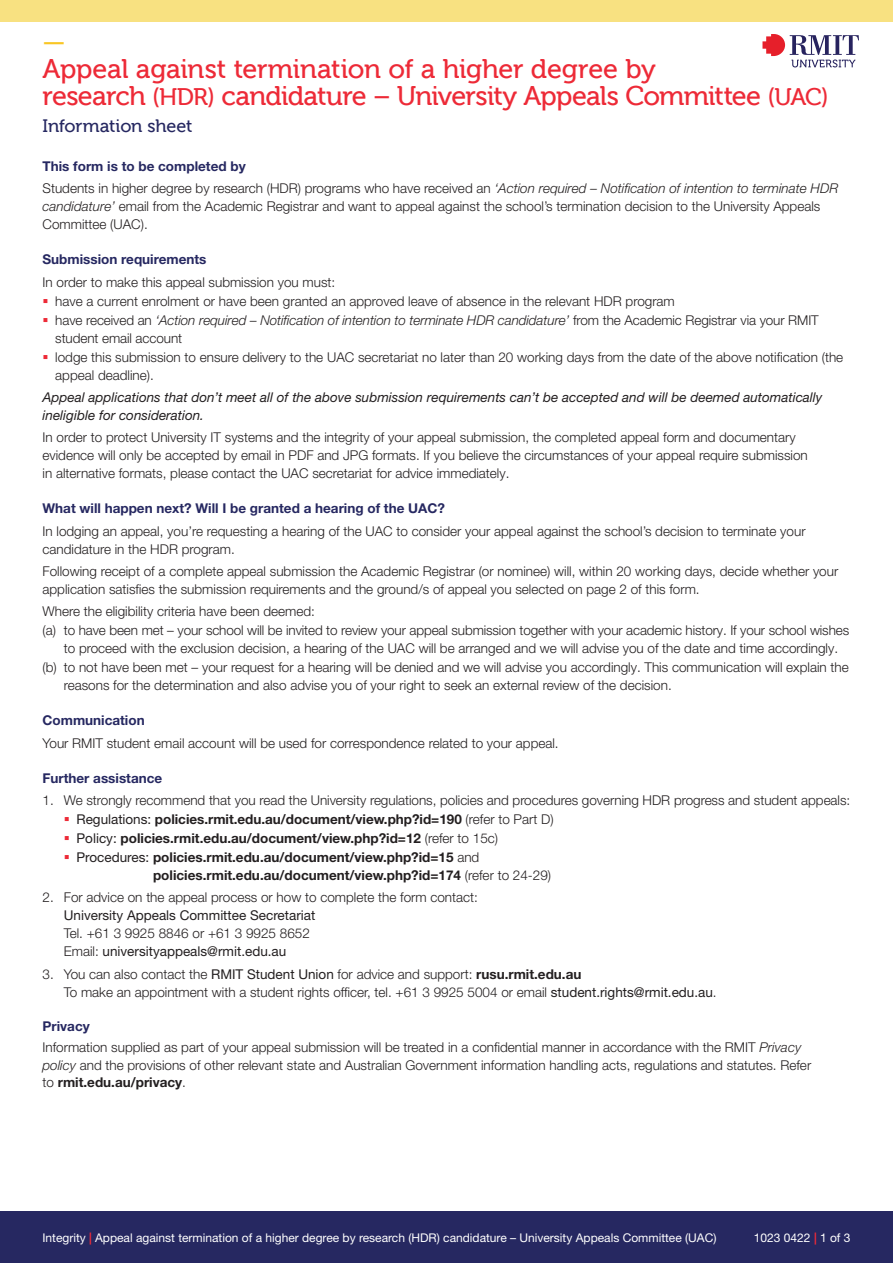
<style>
.page{position:relative;width:893px;height:1263px;background:#fff}
.page>*{position:absolute;margin:0;border:0;box-sizing:border-box;transform-origin:0 0}
.t1{font:27px/27px "Museo 500";letter-spacing:-.015em;color:#ed2a37}
.t2{font:27px "Museo 500";color:#f9c624}
.t3{font:18px "Museo 500";letter-spacing:-.01em;color:#262861}
.t4{font:300 13.5px/18px "Helvetica Neue LT Pro";color:#231f20}
.t5{font:700 13.5px/18px "Helvetica Neue LT Pro";color:#231f20}
.t6{font:italic 13.5px/18px "Helvetica Neue LT Pro";color:#231f20}
.t7{font:700 13.5px "Helvetica Neue LT Pro";color:#262861}
.t8{font:13.5px "Helvetica Neue LT Pro";color:#231f20}
.t9{font:12px "Helvetica Neue LT Pro";color:#fff}
.s1{font-size:24px}
.s2{font-weight:700;color:#262861}
.s3{font-style:italic}
.s4{color:#ed2a37}
.s5{font-weight:400}
.s6{font-weight:300}
.s7{font-weight:700}
.s8{font-weight:700;color:#ed2a37}
</style>
<div class="page">
<svg style="left:762px;top:34px;width:97px;height:33px"></svg>
<div style="left:0;top:1212px;width:893px;height:51px;background:#262861"></div>
<div style="left:0;top:0;width:893px;height:21px;background:#f8e181"></div>
<h1 class="t2" style="left:43px;top:27px;width:25px">—</h1>
<h1 class="t1" style="left:43px;top:56px;width:788px">Appeal against termination of a higher degree by<br>research <span class="s1">(HDR)</span> candidature – University Appeals Committee <span class="s1">(UAC)</span></h1>
<h2 class="t3" style="left:43px;top:116px;width:151px">Information sheet</h2>
<p class="t4" style="left:43px;top:155px;width:797px;line-height:22.2px"><span class="s2">This form is to be completed by<br></span>Students in higher degree by research (HDR) programs who have received an <span class="s3">‘Action required – Notification of intention to terminate HDR</span></p>
<p class="t4" style="left:43px;top:197px;width:779px"><span class="s3">candidature’</span> email from the Academic Registrar and want to appeal against the school’s termination decision to the University Appeals<br>Committee (UAC).</p>
<p class="t7" style="left:43px;top:251px;width:165px">Submission requirements</p>
<p class="t4" style="left:43px;top:273px;width:294px">In order to make this appeal submission you must:</p>
<p class="t4" style="left:43px;top:292px;width:634px"><span class="s4">▪</span> have a current enrolment or have been granted an approved leave of absence in the relevant HDR program</p>
<p class="t4" style="left:55px;top:311px;width:765px;text-indent:-13px"><span class="s4">▪</span> have received an <span class="s3">‘Action required – Notification of intention to terminate HDR candidature’</span> from the Academic Registrar via your RMIT student email account</p>
<p class="t4" style="left:55px;top:348px;width:789px;text-indent:-13px"><span class="s4">▪</span> lodge this submission to ensure delivery to the UAC secretariat no later than 20 working days from the date of the above notification (the appeal deadline).</p>
<p class="t6" style="left:43px;top:388px;width:781px">Appeal applications that don’t meet all of the above submission requirements can’t be accepted and will be deemed automatically ineligible for consideration.</p>
<p class="t4" style="left:43px;top:428px;width:767px">In order to protect University IT systems and the integrity of your appeal submission, the completed appeal form and documentary evidence will only be accepted by email in PDF and JPG formats. If you believe the circumstances of your appeal require submission in alternative formats, please contact the UAC secretariat for advice immediately.</p>
<p class="t7" style="left:43px;top:500px;width:404px">What will happen next? Will I be granted a hearing of the UAC?</p>
<p class="t4" style="left:43px;top:522px;width:764px">In lodging an appeal, you’re requesting a hearing of the UAC to consider your appeal against the school’s decision to terminate your candidature in the HDR program.</p>
<p class="t4" style="left:43px;top:562px;width:797px">Following receipt of a complete appeal submission the Academic Registrar (or nominee) will, within 20 working days, decide whether your application satisfies the submission requirements and the ground/s of appeal you selected on page 2 of this form.</p>
<p class="t4" style="left:43px;top:602px;width:274px">Where the eligibility criteria have been deemed:</p>
<p class="t4" style="left:43px;top:621px;width:808px">(a) to have been met – your school will be invited to review your appeal submission together with your academic history. If your school wishes</p>
<p class="t4" style="left:64px;top:639px;width:776px">to proceed with the exclusion decision, a hearing of the UAC will be arranged and we will advise you of the date and time accordingly.</p>
<p class="t4" style="left:43px;top:658px;width:808px">(b) to not have been met – your request for a hearing will be denied and we will advise you accordingly. This communication will explain the</p>
<p class="t4" style="left:64px;top:676px;width:609px">reasons for the determination and also advise you of your right to seek an external review of the decision.</p>
<p class="t7" style="left:43px;top:712px;width:104px">Communication</p>
<p class="t4" style="left:43px;top:733px;width:518px">Your RMIT student email account will be used for correspondence related to your appeal.</p>
<p class="t7" style="left:43px;top:769px;width:121px">Further assistance</p>
<p class="t4" style="left:43px;top:791px;width:809px">1. We strongly recommend that you read the University regulations, policies and procedures governing HDR progress and student appeals:</p>
<p class="t5" style="left:64px;top:810px;width:491px"><span class="s4">▪</span> <span class="s5">Regulations:</span> policies.rmit.edu.au/document/view.php?id=190 <span class="s6">(refer to Part D)</span></p>
<p class="t5" style="left:64px;top:829px;width:436px"><span class="s4">▪</span> <span class="s5">Policy:</span> policies.rmit.edu.au/document/view.php?id=12 <span class="s6">(refer to 15c)</span></p>
<p class="t5" style="left:153px;top:848px;width:400px;text-indent:-89px"><span class="s4">▪</span> <span class="s5">Procedures:</span> policies.rmit.edu.au/document/view.php?id=15 <span class="s6">and </span>policies.rmit.edu.au/document/view.php?id=174 <span class="s6">(refer to 24-29)</span></p>
<p class="t4" style="left:43px;top:888px;width:437px">2. For advice on the appeal process or how to complete the form contact:</p>
<p class="t8" style="left:64px;top:907px;width:253px">University Appeals Committee Secretariat</p>
<p class="t4" style="left:64px;top:924px;width:248px">Tel. +61 3 9925 8846 or +61 3 9925 8652<br>Email: <span class="s5">universityappeals@rmit.edu.au</span></p>
<p class="t4" style="left:64px;top:964px;width:654px;text-indent:-21px">3. You can also contact the <span class="s5">RMIT Student Union</span> for advice and support: <span class="s7">rusu.rmit.edu.au<br></span>To make an appointment with a student rights officer, tel. +61 3 9925 5004 or email <span class="s5">student.rights@rmit.edu.au</span>.</p>
<p class="t4" style="left:43px;top:1015px;width:760px;line-height:21.5px"><span class="s2">Privacy<br></span>Information supplied as part of your appeal submission will be treated in a confidential manner in accordance with the RMIT <span class="s3">Privacy</span></p>
<p class="t4" style="left:43px;top:1056px;width:770px;line-height:17.2px"><span class="s3">policy</span> and the provisions of other relevant state and Australian Government information handling acts, regulations and statutes. Refer to <span class="s7">rmit.edu.au/privacy</span>.</p>
<p class="t9" style="left:43px;top:1230px;width:675px">Integrity <span class="s8">|</span> Appeal against termination of a higher degree by research (HDR) candidature – University Appeals Committee (UAC)</p>
<p class="t9" style="left:754px;top:1230px;width:98px">1023 0422 <span class="s8">|</span> 1 of 3</p>
</div>
